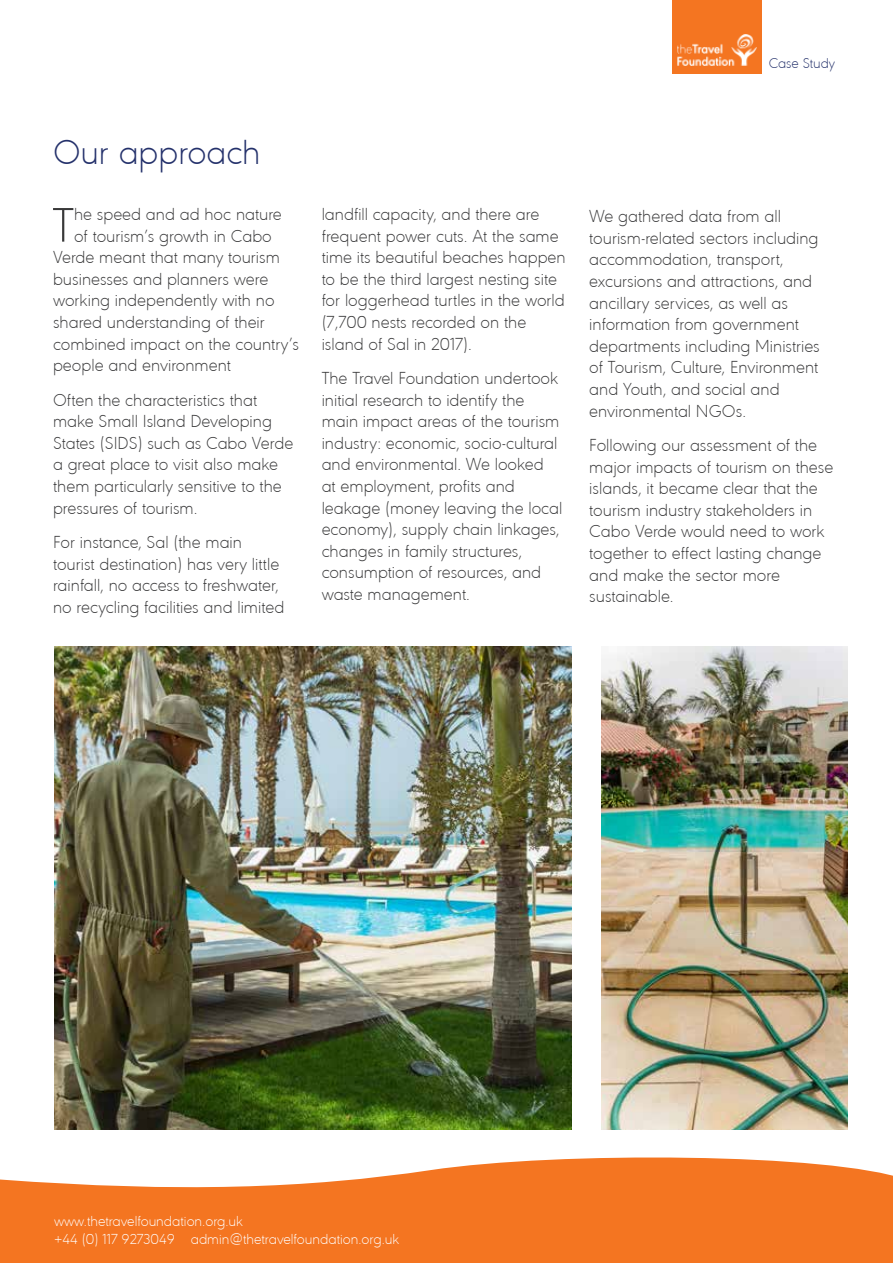
<style>
.page{position:relative;width:893px;height:1263px;background:#fff}
.page>*{position:absolute;margin:0;border:0;box-sizing:border-box;transform-origin:0 0}
.t1{font:200 50.4px "URW Geometric";color:#383839}
.t2{font:200 36px "URW Geometric";color:#24316b}
.t3{font:200 18px/21.6px "URW Geometric";color:#383839}
.t4{font:200 15px/18px "URW Geometric";color:#fff}
.t5{font:200 14.7px "URW Geometric";letter-spacing:-.01em;color:#24316b}
</style>
<div class="page">
<div style="left:672px;top:0;width:90px;height:74px;background:#f47521"></div>
<div style="left:0;top:1109px;width:893px;height:154px;background:#f47521"></div>
<svg style="left:0;top:1093px;width:893px;height:95px;fill:#fff"></svg>
<img style="left:677px;top:35px;width:80px;height:30px">
<img style="left:54px;top:646px;width:517px;height:483px">
<img style="left:602px;top:646px;width:246px;height:483px">
<p class="t5" style="left:769px;top:53px;width:68px">Case Study</p>
<h2 class="t2" style="left:53px;top:127px;width:209px">Our approach</h2>
<h1 class="t1" style="left:52px;top:189px;width:23px">T</h1>
<p class="t3" style="left:74px;top:202px;width:209px">he speed and ad hoc nature</p>
<p class="t3" style="left:74px;top:224px;width:199px">of tourism’s growth in Cabo</p>
<p class="t3" style="left:53px;top:245px;width:228px">Verde meant that many tourism</p>
<p class="t3" style="left:53px;top:267px;width:217px">businesses and planners were</p>
<p class="t3" style="left:53px;top:288px;width:223px">working independently with no</p>
<p class="t3" style="left:53px;top:310px;width:213px">shared understanding of their</p>
<p class="t3" style="left:53px;top:332px;width:248px">combined impact on the country’s</p>
<p class="t3" style="left:53px;top:353px;width:180px">people and environment</p>
<p class="t3" style="left:53px;top:388px;width:242px">Often the characteristics that make Small Island Developing<br>States (SIDS) such as Cabo Verde a great place to visit also make them particularly sensitive to the pressures of tourism.</p>
<p class="t3" style="left:53px;top:530px;width:233px">For instance, Sal (the main tourist destination) has very little rainfall, no access to freshwater, no recycling facilities and limited</p>
<p class="t3" style="left:322px;top:202px;width:246px">landfill capacity, and there are frequent power cuts. At the same time its beautiful beaches happen to be the third largest nesting site for loggerhead turtles in the world (7,700 nests recorded on the island of Sal in 2017).</p>
<p class="t3" style="left:322px;top:366px;width:242px">The Travel Foundation undertook initial research to identify the main impact areas of the tourism industry: economic, socio-cultural and environmental. We looked at employment, profits and leakage (money leaving the local economy), supply chain linkages, changes in family structures, consumption of resources, and waste management.</p>
<p class="t3" style="left:589px;top:204px;width:232px">We gathered data from all tourism-related sectors including accommodation, transport, excursions and attractions, and ancillary services, as well as information from government departments including Ministries of Tourism, Culture, Environment and Youth, and social and environmental NGOs.</p>
<p class="t3" style="left:589px;top:433px;width:246px">Following our assessment of the major impacts of tourism on these islands, it became clear that the tourism industry stakeholders in<br>Cabo Verde would need to work together to effect lasting change and make the sector more sustainable.</p>
<p class="t4" style="left:54px;top:1211px;width:347px">www.thetravelfoundation.org.uk<br>+44 (0) 117 9273049 admin@thetravelfoundation.org.uk</p>
</div>
